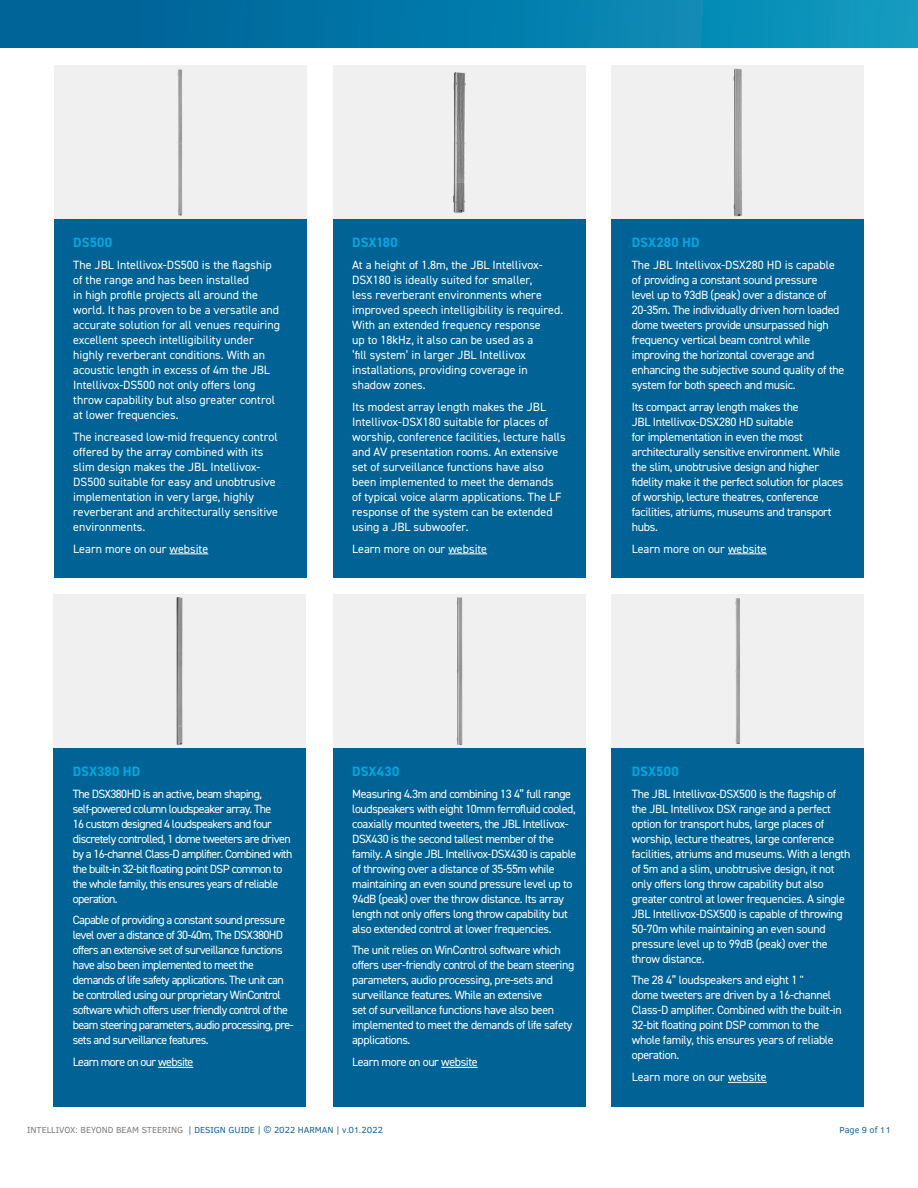
<style>
.page{position:relative;width:918px;height:1188px;background:#fff}
.page>*{position:absolute;margin:0;border:0;box-sizing:border-box;transform-origin:0 0}
.t1{font:700 13.5px "DIN2014";letter-spacing:.01em;color:#00a8e2}
.t2{font:12px/15px "DIN2014";letter-spacing:-.025em;color:#fff}
.t3{font:12px/15px "DIN2014";color:#fff}
.t4{font:12px/15px "DIN2014";letter-spacing:-.05em;color:#fff}
.t5{font:9px "Clear Sans";color:#186398}
.s1{color:#7e7e7f}
</style>
<div class="page">
<div style="left:0;top:0;width:918px;height:48px;background:linear-gradient(to right,#005d94,#0f9ac0)"></div>
<div style="left:612px;top:66px;width:252px;height:153px;background:#f0f0f0"></div>
<img style="left:733px;top:68px;width:9px;height:148px">
<div style="left:612px;top:594px;width:252px;height:154px;background:#f0f0f0"></div>
<img style="left:735px;top:598px;width:5px;height:146px">
<div style="left:612px;top:219px;width:252px;height:359px;background:#016395"></div>
<div style="left:612px;top:748px;width:252px;height:358px;background:#016395"></div>
<div style="left:53px;top:594px;width:253px;height:154px;background:#f0f0f0"></div>
<img style="left:177px;top:597px;width:6px;height:148px">
<div style="left:53px;top:748px;width:253px;height:358px;background:#016395"></div>
<div style="left:333px;top:66px;width:253px;height:153px;background:#f0f0f0"></div>
<img style="left:453px;top:72px;width:13px;height:141px">
<div style="left:333px;top:594px;width:253px;height:154px;background:#f0f0f0"></div>
<img style="left:457px;top:597px;width:5px;height:148px">
<div style="left:333px;top:219px;width:253px;height:359px;background:#016395"></div>
<div style="left:333px;top:748px;width:253px;height:358px;background:#016395"></div>
<hr style="left:448px;top:554px;width:39px;height:1px;background:#fff">
<hr style="left:441px;top:1067px;width:37px;height:1px;background:#fff">
<hr style="left:728px;top:554px;width:39px;height:1px;background:#fff">
<hr style="left:728px;top:1082px;width:39px;height:1px;background:#fff">
<hr style="left:158px;top:1067px;width:35px;height:1px;background:#fff">
<div style="left:54px;top:66px;width:252px;height:153px;background:#f0f0f0"></div>
<img style="left:178px;top:69px;width:5px;height:147px">
<div style="left:54px;top:219px;width:252px;height:359px;background:#016395"></div>
<hr style="left:169px;top:554px;width:39px;height:1px;background:#fff">
<p class="t1" style="left:73px;top:234px;width:41px">DS500</p>
<p class="t3" style="left:73px;top:257px;width:208px">The JBL Intellivox-DS500 is the flagship of the range and has been installed<br>in high profile projects all around the world. It has proven to be a versatile and accurate solution for all venues requiring excellent speech intelligibility under highly reverberant conditions. With an acoustic length in excess of 4m the JBL Intellivox-DS500 not only offers long throw capability but also greater control at lower frequencies.</p>
<p class="t3" style="left:73px;top:429px;width:206px">The increased low-mid frequency control offered by the array combined with its slim design makes the JBL Intellivox-DS500 suitable for easy and unobtrusive implementation in very large, highly reverberant and architecturally sensitive environments.</p>
<p class="t3" style="left:73px;top:541px;width:137px">Learn more on our website</p>
<p class="t1" style="left:352px;top:234px;width:47px">DSX180</p>
<p class="t3" style="left:352px;top:257px;width:213px">At a height of 1.8m, the JBL Intellivox-DSX180 is ideally suited for smaller,<br>less reverberant environments where improved speech intelligibility is required.<br>With an extended frequency response<br>up to 18kHz, it also can be used as a<br>‘fill system’ in larger JBL Intellivox installations, providing coverage in shadow zones.</p>
<p class="t3" style="left:352px;top:399px;width:215px">Its modest array length makes the JBL Intellivox-DSX180 suitable for places of worship, conference facilities, lecture halls and AV presentation rooms. An extensive set of surveillance functions have also been implemented to meet the demands of typical voice alarm applications. The LF response of the system can be extended using a JBL subwoofer.</p>
<p class="t3" style="left:352px;top:541px;width:137px">Learn more on our website</p>
<p class="t1" style="left:632px;top:234px;width:69px">DSX280 HD</p>
<p class="t2" style="left:632px;top:257px;width:214px">The JBL Intellivox-DSX280 HD is capable of providing a constant sound pressure<br>level up to 93dB (peak) over a distance of 20-35m. The individually driven horn loaded dome tweeters provide unsurpassed high frequency vertical beam control while improving the horizontal coverage and enhancing the subjective sound quality of the system for both speech and music.</p>
<p class="t2" style="left:632px;top:399px;width:213px">Its compact array length makes the<br>JBL Intellivox-DSX280 HD suitable<br>for implementation in even the most architecturally sensitive environment. While the slim, unobtrusive design and higher fidelity make it the perfect solution for places of worship, lecture theatres, conference facilities, atriums, museums and transport hubs.</p>
<p class="t3" style="left:632px;top:541px;width:137px">Learn more on our website</p>
<p class="t1" style="left:73px;top:762px;width:69px">DSX380 HD</p>
<p class="t4" style="left:73px;top:786px;width:221px">The DSX380HD is an active, beam shaping, self-powered column loudspeaker array. The<br>16 custom designed 4 loudspeakers and four discretely controlled, 1 dome tweeters are driven by a 16-channel Class-D amplifier. Combined with the built-in 32-bit floating point DSP common to the whole family, this ensures years of reliable operation.</p>
<p class="t4" style="left:73px;top:913px;width:222px">Capable of providing a constant sound pressure level over a distance of 30-40m, The DSX380HD offers an extensive set of surveillance functions have also been implemented to meet the demands of life safety applications. The unit can be controlled using our proprietary WinControl software which offers user friendly control of the beam steering parameters, audio processing, pre&shy;sets and surveillance features.</p>
<p class="t4" style="left:73px;top:1054px;width:122px">Learn more on our website</p>
<p class="t1" style="left:352px;top:762px;width:49px">DSX430</p>
<p class="t2" style="left:352px;top:786px;width:226px">Measuring 4.3m and combining 13 4” full range loudspeakers with eight 10mm ferrofluid cooled, coaxially mounted tweeters, the JBL Intellivox-DSX430 is the second tallest member of the family. A single JBL Intellivox-DSX430 is capable of throwing over a distance of 35-55m while maintaining an even sound pressure level up to 94dB (peak) over the throw distance. Its array length not only offers long throw capability but also extended control at lower frequencies.</p>
<p class="t2" style="left:352px;top:943px;width:224px">The unit relies on WinControl software which offers user-friendly control of the beam steering parameters, audio processing, pre-sets and surveillance features. While an extensive<br>set of surveillance functions have also been implemented to meet the demands of life safety applications.</p>
<p class="t2" style="left:352px;top:1054px;width:127px">Learn more on our website</p>
<p class="t1" style="left:632px;top:762px;width:48px">DSX500</p>
<p class="t2" style="left:632px;top:786px;width:220px">The JBL Intellivox-DSX500 is the flagship of the JBL Intellivox DSX range and a perfect option for transport hubs, large places of worship, lecture theatres, large conference facilities, atriums and museums. With a length of 5m and a slim, unobtrusive design, it not only offers long throw capability but also greater control at lower frequencies. A single JBL Intellivox-DSX500 is capable of throwing 50-70m while maintaining an even sound pressure level up to 99dB (peak) over the throw distance.</p>
<p class="t2" style="left:632px;top:973px;width:212px">The 28 4” loudspeakers and eight 1 "<br>dome tweeters are driven by a 16-channel Class-D amplifier. Combined with the built-in 32-bit floating point DSP common to the whole family, this ensures years of reliable operation.</p>
<p class="t3" style="left:632px;top:1069px;width:137px">Learn more on our website</p>
<p class="t5" style="left:27px;top:1124px;width:358px"><span class="s1">INTELLIVOX: BEYOND BEAM STEERING</span> | DESIGN GUIDE | © 2022 HARMAN | v.01.2022</p>
<p class="t5" style="left:840px;top:1124px;width:53px">Page 9 of 11</p>
</div>
